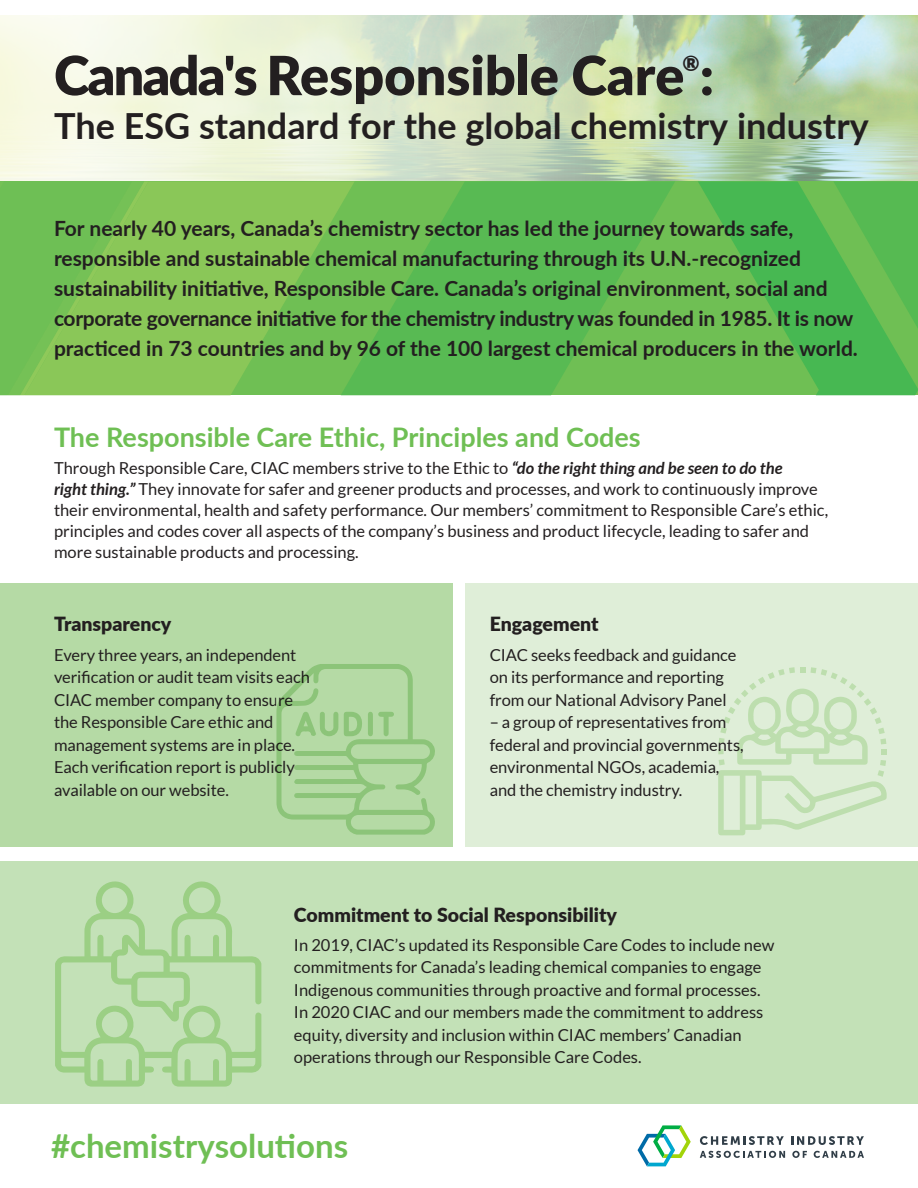
<style>
.page{position:relative;width:918px;height:1188px;background:#fff}
.page>*{position:absolute;margin:0;border:0;box-sizing:border-box;transform-origin:0 0}
.t1{font:900 54px "Lato";color:#231f20}
.t2{font:700 36px "Lato";color:#231f20}
.t3{font:700 33px "Lato";color:#6fbf54}
.t4{font:700 27px "Lato";color:#6fbf54}
.t5{font:700 21px/30px "Lato";color:#231f20}
.t6{font:900 21px "Lato";color:#231f20}
.t7{font:900 19.5px "Lato";color:#231f20}
.t8{font:16.5px/22.5px "Lato";color:#231f20}
.s1{font-weight:700;font-style:italic}
</style>
<div class="page">
<svg style="left:0;top:15px;width:872px;height:166px"></svg>
<svg style="left:700px;top:1136px;width:84px;height:9px"></svg>
<svg style="left:791px;top:1136px;width:73px;height:9px"></svg>
<svg style="left:700px;top:1151px;width:85px;height:7px"></svg>
<svg style="left:792px;top:1151px;width:15px;height:7px"></svg>
<svg style="left:814px;top:1151px;width:50px;height:7px"></svg>
<svg style="left:638px;top:1125px;width:53px;height:41px"></svg>
<div style="left:0;top:583px;width:452px;height:263px;background:#b5daa5"></div>
<div style="left:466px;top:583px;width:452px;height:263px;background:#dfeed8"></div>
<div style="left:0;top:861px;width:918px;height:243px;background:#c3e1b7"></div>
<div style="left:0;top:181px;width:918px;height:214px;background:#6fbf54"></div>
<svg style="left:698px;top:181px;width:220px;height:214px;fill:#47b852"></svg>
<svg style="left:355px;top:181px;width:320px;height:214px;fill:#58ba53"></svg>
<svg style="left:833px;top:181px;width:85px;height:148px"></svg>
<svg style="left:149px;top:181px;width:206px;height:214px;fill:#8ac758"></svg>
<svg style="left:20px;top:181px;width:129px;height:214px"></svg>
<svg style="left:276px;top:664px;width:159px;height:171px"></svg>
<svg style="left:55px;top:881px;width:206px;height:206px"></svg>
<div style="left:821px;top:669px;width:6px;height:7px;background:#bddeae"></div>
<svg style="left:840px;top:677px;width:7px;height:7px"></svg>
<svg style="left:758px;top:677px;width:7px;height:7px"></svg>
<svg style="left:789px;top:667px;width:16px;height:6px"></svg>
<svg style="left:778px;top:669px;width:7px;height:7px"></svg>
<svg style="left:849px;top:683px;width:7px;height:8px"></svg>
<svg style="left:831px;top:672px;width:7px;height:7px"></svg>
<svg style="left:811px;top:667px;width:6px;height:6px"></svg>
<svg style="left:749px;top:683px;width:8px;height:7px"></svg>
<svg style="left:768px;top:672px;width:7px;height:7px"></svg>
<svg style="left:718px;top:688px;width:169px;height:147px"></svg>
<svg style="left:870px;top:707px;width:7px;height:8px"></svg>
<p class="t1" style="left:54px;top:35px;width:662px">Canada's Responsible Care :</p>
<p class="t6" style="left:683px;top:48px;width:19px">®</p>
<p class="t2" style="left:54px;top:99px;width:816px">The ESG standard for the global chemistry industry</p>
<p class="t5" style="left:54px;top:212px;width:805px">For nearly 40 years, Canada’s chemistry sector has led the journey towards safe, responsible and sustainable chemical manufacturing through its U.N.-recognized sustainability initiative, Responsible Care. Canada’s original environment, social and corporate governance initiative for the chemistry industry was founded in 1985. It is now practiced in 73 countries and by 96 of the 100 largest chemical producers in the world.</p>
<p class="t4" style="left:54px;top:417px;width:588px">The Responsible Care Ethic, Principles and Codes</p>
<p class="t8" style="left:54px;top:457px;width:776px;line-height:21px">Through Responsible Care, CIAC members strive to the Ethic to <span class="s1">“do the right thing and be seen to do the<br>right thing.”</span> They innovate for safer and greener products and processes, and work to continuously improve their environmental, health and safety performance. Our members’ commitment to Responsible Care’s ethic, principles and codes cover all aspects of the company’s business and product lifecycle, leading to safer and more sustainable products and processing.</p>
<p class="t7" style="left:54px;top:610px;width:119px">Transparency</p>
<p class="t8" style="left:54px;top:643px;width:257px">Every three years, an independent verification or audit team visits each<br>CIAC member company to ensure the Responsible Care ethic and management systems are in place.<br>Each verification report is publicly available on our website.</p>
<p class="t7" style="left:490px;top:610px;width:110px">Engagement</p>
<p class="t8" style="left:490px;top:643px;width:248px">CIAC seeks feedback and guidance on its performance and reporting from our National Advisory Panel</p>
<p class="t8" style="left:490px;top:711px;width:255px">– a group of representatives from federal and provincial governments, environmental NGOs, academia, and the chemistry industry.</p>
<p class="t7" style="left:294px;top:900px;width:325px">Commitment to Social Responsibility</p>
<p class="t8" style="left:294px;top:934px;width:482px">In 2019, CIAC’s updated its Responsible Care Codes to include new commitments for Canada’s leading chemical companies to engage Indigenous communities through proactive and formal processes.<br>In 2020 CIAC and our members made the commitment to address equity, diversity and inclusion within CIAC members’ Canadian operations through our Responsible Care Codes.</p>
<p class="t3" style="left:51px;top:1122px;width:299px">#chemistrysolutions</p>
</div>
